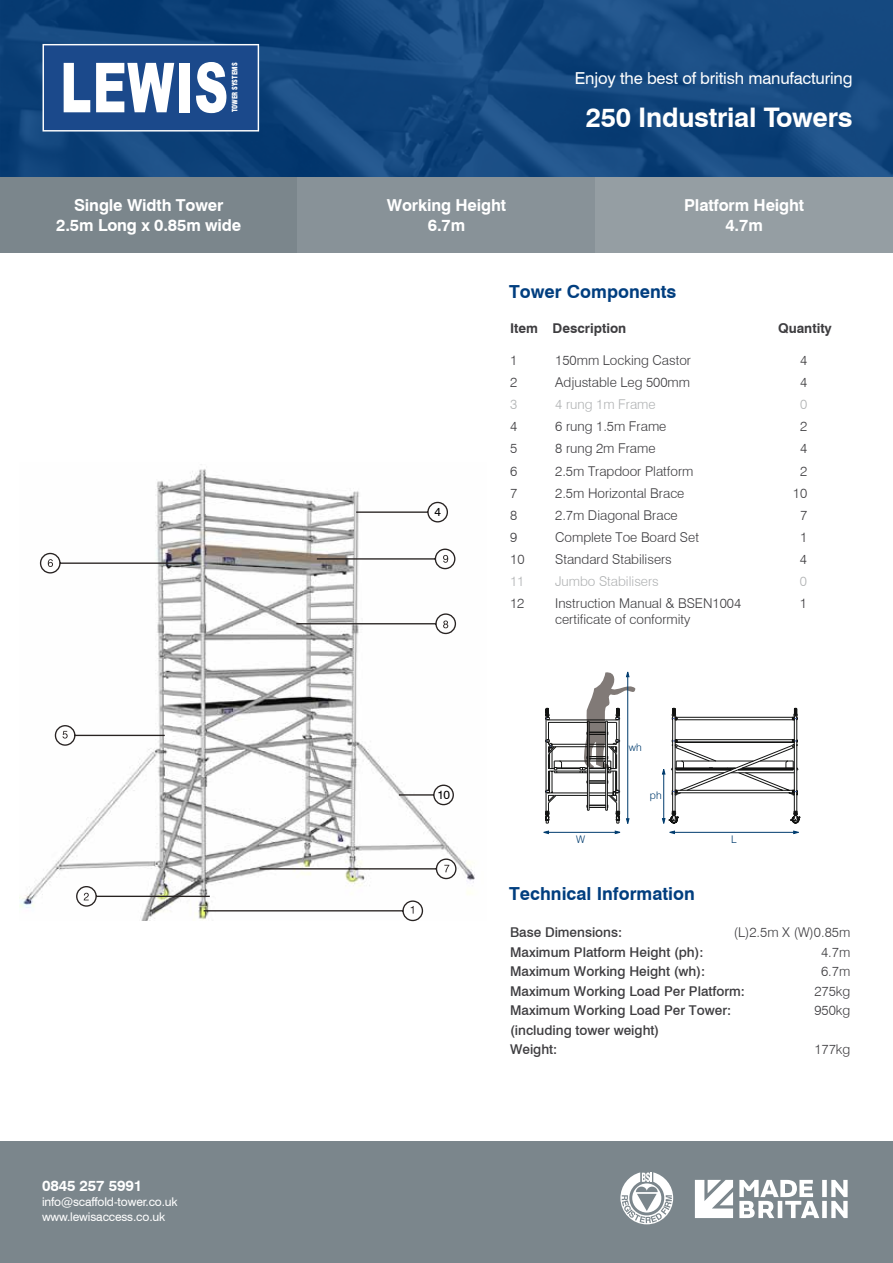
<style>
.page{position:relative;width:893px;height:1263px;background:#fff}
.page>*{position:absolute;margin:0;border:0;box-sizing:border-box;transform-origin:0 0}
.t1{font:700 27px "Swiss 721 BT";letter-spacing:-.01em;color:#fff}
.t2{font:700 18px "Swiss 721 BT";color:#013e7f}
.t3{font:700 16.5px/19.5px "Swiss 721 BT";letter-spacing:-.01em;color:#fff;text-align:center}
.t4{font:16.5px "Swiss 721 BT";letter-spacing:-.01em;color:#fff}
.t5{font:700 15px "Swiss 721 BT";letter-spacing:-.01em;color:#fff}
.t6{font:300 13.5px/19.5px "Swiss 721 BT";color:#3e3d40;text-align:right}
.t7{font:500 13.5px/19.5px "Swiss 721 BT";color:#3e3d40}
.t8{font:300 13.5px "Swiss 721 BT";color:#b1b3b4}
.t9{font:700 13.5px "Swiss 721 BT";color:#3e3d40}
.t10{font:12px/15px "Swiss 721 BT";letter-spacing:-.01em;color:#fff}
.t11{font:12px "Swiss 721 BT";color:#000}
.t12{font:300 10.5px "Swiss 721 BT";color:#003c6e}
.t13{font:900 condensed 7.35px "Swiss 721 BT";color:#fff;scale:.95 1}
</style>
<div class="page">
<svg style="left:0;top:0;width:893px;height:178px;background:#12467c"></svg>
<div style="left:0;top:1142px;width:893px;height:121px;background:#7b868c"></div>
<svg style="left:43px;top:44px;width:216px;height:88px"></svg>
<svg style="left:620px;top:1172px;width:53px;height:52px"></svg>
<svg style="left:695px;top:1180px;width:38px;height:38px"></svg>
<svg style="left:739px;top:1180px;width:109px;height:38px"></svg>
<svg style="left:793px;top:831px;width:6px;height:3px"></svg>
<svg style="left:669px;top:831px;width:6px;height:3px"></svg>
<hr style="left:674px;top:832px;width:120px;height:1px;background:#003c6e">
<svg style="left:615px;top:831px;width:5px;height:3px"></svg>
<svg style="left:543px;top:831px;width:6px;height:3px"></svg>
<hr style="left:548px;top:832px;width:67px;height:1px;background:#003c6e">
<svg style="left:545px;top:671px;width:255px;height:153px"></svg>
<hr style="left:627px;top:677px;width:1px;height:142px;background:#003c6e">
<div style="left:0;top:178px;width:298px;height:75px;background:#7b868c"></div>
<div style="left:298px;top:178px;width:297px;height:75px;background:#889298"></div>
<div style="left:595px;top:178px;width:298px;height:75px;background:#959ea3"></div>
<img style="left:19px;top:464px;width:456px;height:444px">
<svg style="left:295px;top:613px;width:162px;height:22px"></svg>
<svg style="left:54px;top:724px;width:112px;height:22px"></svg>
<svg style="left:39px;top:552px;width:158px;height:22px"></svg>
<svg style="left:315px;top:548px;width:141px;height:22px"></svg>
<svg style="left:75px;top:858px;width:382px;height:64px"></svg>
<svg style="left:398px;top:784px;width:57px;height:22px"></svg>
<svg style="left:355px;top:501px;width:94px;height:22px"></svg>
<p class="t13" style="left:230px;top:112px;width:54px;rotate:-90deg">TOWER SYSTEMS</p>
<p class="t4" style="left:575px;top:68px;width:279px">Enjoy the best of british manufacturing</p>
<h1 class="t1" style="left:586px;top:101px;width:268px">250 Industrial Towers</h1>
<p class="t3" style="left:56px;top:196px;width:187px">Single Width Tower<br>2.5m Long x 0.85m wide</p>
<p class="t3" style="left:387px;top:196px;width:121px">Working Height<br>6.7m</p>
<p class="t3" style="left:684px;top:196px;width:122px">Platform Height<br>4.7m</p>
<h2 class="t2" style="left:509px;top:280px;width:169px">Tower Components</h2>
<p class="t5" style="left:42px;top:1177px;width:102px">0845 257 5991</p>
<p class="t10" style="left:42px;top:1194px;width:137px">info@scaffold-tower.co.uk www.lewisaccess.co.uk</p>
<p class="t11" style="left:434px;top:504px;width:8px">4</p>
<p class="t11" style="left:437px;top:787px;width:14px">10</p>
<p class="t9" style="left:510px;top:320px;width:118px">Item Description</p>
<p class="t9" style="left:778px;top:320px;width:55px">Quantity</p>
<p class="t6" style="left:510px;top:351px;width:9px">1</p>
<p class="t6" style="left:555px;top:351px;width:137px">150mm Locking Castor</p>
<p class="t6" style="left:800px;top:351px;width:9px">4</p>
<p class="t6" style="left:510px;top:373px;width:9px">2</p>
<p class="t6" style="left:555px;top:373px;width:136px">Adjustable Leg 500mm</p>
<p class="t6" style="left:800px;top:373px;width:9px">4</p>
<p class="t8" style="left:510px;top:396px;width:9px">3</p>
<p class="t8" style="left:555px;top:396px;width:102px">4 rung 1m Frame</p>
<p class="t8" style="left:800px;top:396px;width:9px">0</p>
<p class="t6" style="left:510px;top:417px;width:9px">4</p>
<p class="t6" style="left:555px;top:417px;width:113px">6 rung 1.5m Frame</p>
<p class="t6" style="left:800px;top:417px;width:9px">2</p>
<p class="t6" style="left:510px;top:439px;width:9px">5</p>
<p class="t6" style="left:555px;top:439px;width:102px">8 rung 2m Frame</p>
<p class="t6" style="left:800px;top:439px;width:9px">4</p>
<p class="t6" style="left:510px;top:461px;width:9px">6</p>
<p class="t6" style="left:555px;top:461px;width:140px">2.5m Trapdoor Platform</p>
<p class="t6" style="left:800px;top:461px;width:9px">2</p>
<p class="t6" style="left:510px;top:483px;width:9px">7</p>
<p class="t6" style="left:555px;top:483px;width:131px">2.5m Horizontal Brace</p>
<p class="t6" style="left:793px;top:483px;width:16px">10</p>
<p class="t6" style="left:510px;top:505px;width:9px">8</p>
<p class="t6" style="left:555px;top:505px;width:124px">2.7m Diagonal Brace</p>
<p class="t6" style="left:800px;top:505px;width:9px">7</p>
<p class="t6" style="left:510px;top:527px;width:9px">9</p>
<p class="t6" style="left:555px;top:527px;width:145px">Complete Toe Board Set</p>
<p class="t6" style="left:800px;top:527px;width:9px">1</p>
<p class="t6" style="left:510px;top:549px;width:16px">10</p>
<p class="t6" style="left:555px;top:549px;width:118px">Standard Stabilisers</p>
<p class="t6" style="left:800px;top:549px;width:9px">4</p>
<p class="t8" style="left:510px;top:573px;width:16px">11</p>
<p class="t8" style="left:555px;top:573px;width:105px">Jumbo Stabilisers</p>
<p class="t8" style="left:800px;top:573px;width:9px">0</p>
<p class="t6" style="left:510px;top:593px;width:16px">12</p>
<p class="t6" style="left:555px;top:593px;width:188px">Instruction Manual &amp; BSEN1004</p>
<p class="t6" style="left:800px;top:593px;width:9px">1</p>
<p class="t6" style="left:555px;top:609px;width:137px">certificate of conformity</p>
<p class="t12" style="left:629px;top:740px;width:14px">wh</p>
<p class="t12" style="left:650px;top:789px;width:13px">ph</p>
<p class="t12" style="left:576px;top:833px;width:11px">W</p>
<p class="t12" style="left:731px;top:833px;width:7px">L</p>
<h2 class="t2" style="left:509px;top:883px;width:187px">Technical Information</h2>
<p class="t6" style="left:734px;top:923px;width:118px">(L)2.5m X (W)0.85m<br>4.7m<br>6.7m<br>275kg<br>950kg</p>
<p class="t6" style="left:814px;top:1040px;width:37px">177kg</p>
<p class="t7" style="left:510px;top:923px;width:236px">Base Dimensions:<br>Maximum Platform Height (ph):<br>Maximum Working Height (wh):<br>Maximum Working Load Per Platform:<br>Maximum Working Load Per Tower: (including tower weight)<br>Weight:</p>
</div>
